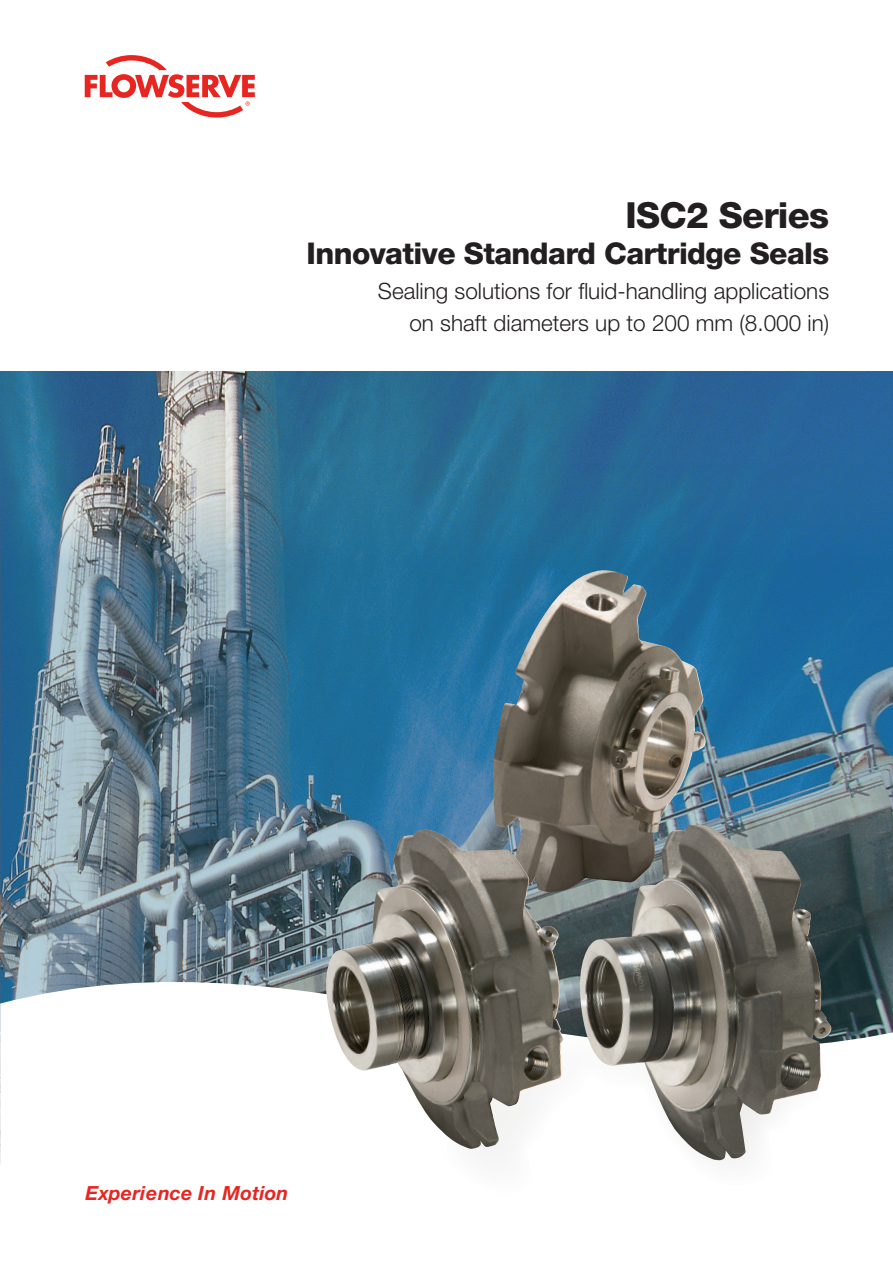
<style>
.page{position:relative;width:893px;height:1263px;background:#fff}
.page>*{position:absolute;margin:0;border:0;box-sizing:border-box;transform-origin:0 0}
.t1{font:800 36px "Helvetica Neue LT Std";letter-spacing:-.02em;color:#231f20}
.t2{font:800 30px "Helvetica Neue LT Std";letter-spacing:-.02em;color:#231f20}
.t3{font:300 22.5px/31.3px "Helvetica Neue LT Std";color:#231f20;text-align:right}
.t4{font:italic 700 19.5px "Helvetica Neue LT Std";letter-spacing:.015em;color:#e72621}
</style>
<div class="page">
<img style="left:0;top:371px;width:893px;height:74px">
<img style="left:1px;top:447px;width:892px;height:471px">
<svg style="left:85px;top:55px;width:170px;height:63px"></svg>
<svg style="left:0;top:918px;width:893px;height:246px"></svg>
<img style="left:493px;top:570px;width:215px;height:323px">
<svg style="left:434px;top:1031px;width:396px;height:133px"></svg>
<img style="left:320px;top:830px;width:245px;height:319px">
<img style="left:577px;top:824px;width:259px;height:336px">
<h1 class="t1" style="left:626px;top:193px;width:205px">ISC2 Series</h1>
<h2 class="t2" style="left:307px;top:235px;width:524px">Innovative Standard Cartridge Seals</h2>
<p class="t3" style="left:378px;top:275px;width:453px">Sealing solutions for fluid-handling applications on shaft diameters up to 200 mm (8.000 in)</p>
<p class="t4" style="left:86px;top:1181px;width:205px">Experience In Motion</p>
</div>
